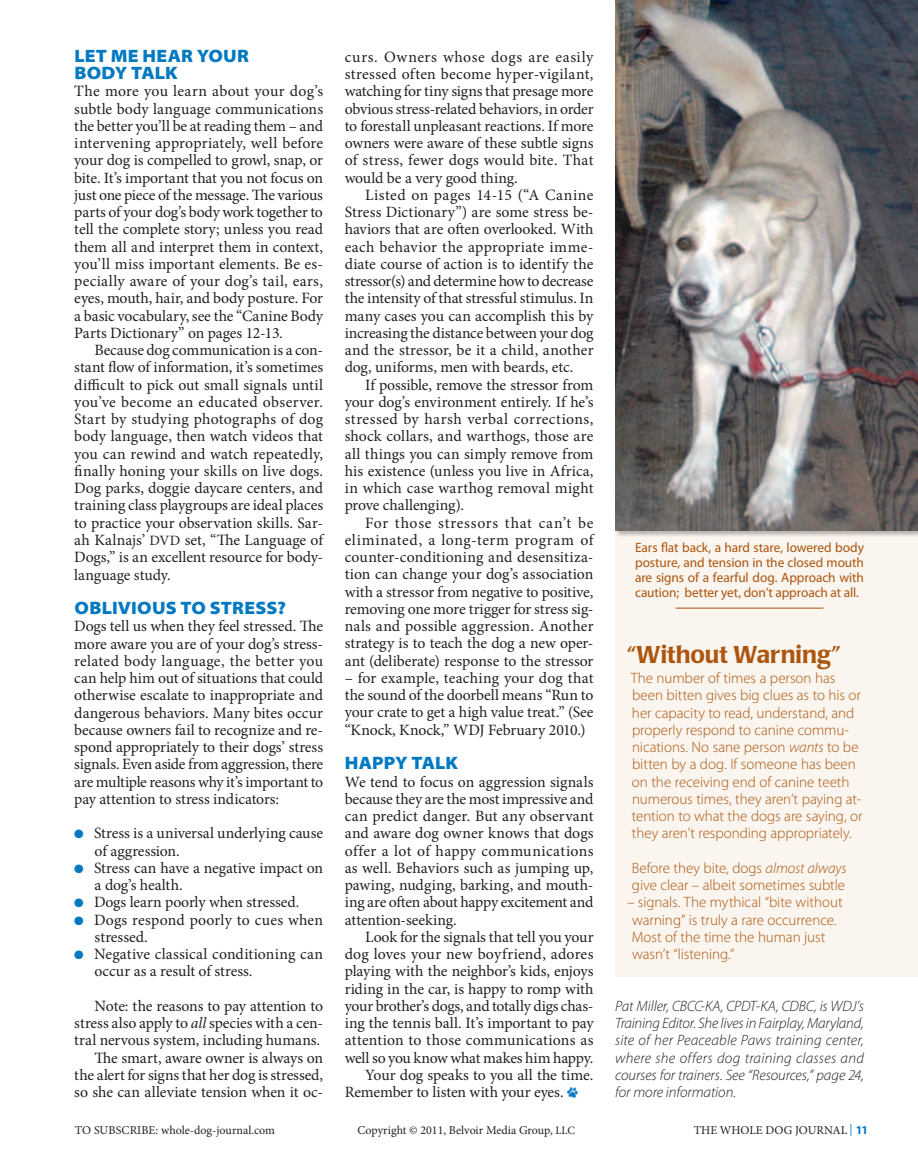
<style>
.page{position:relative;width:918px;height:1175px;background:#fff}
.page>*{position:absolute;margin:0;border:0;box-sizing:border-box;transform-origin:0 0}
.t1{font:500 24px "Poppl Laudatio";color:#ab550f}
.t2{font:900 semi-expanded 18px/17.2px "Myriad Pro";letter-spacing:.005em;color:#0079c1}
.t3{font:15.75px/17.2px "Minion Pro";letter-spacing:-.005em;color:#231f20;text-align:justify}
.t4{font:15.75px "Minion Pro";letter-spacing:.02em;color:#231f20}
.t5{font:300 15px/17.2px "Myriad Pro";color:#ab550f}
.t6{font:italic 300 15px/17.2px "Myriad Pro";letter-spacing:-.005em;color:#231f20;text-align:justify}
.t7{font:13.5px/15px "Myriad Pro";letter-spacing:-.005em;color:#ab550f;text-align:justify}
.t8{font:12px "Minion Pro";color:#231f20}
.s1{font-size:14.25px}
.s2{color:#0079c1}
.s3{font-style:italic}
.s4{font-size:11.25px}
.s5{font-family:"Myriad Pro";font-weight:700;color:#0079c1}
</style>
<div class="page">
<div style="left:615px;top:45px;width:303px;height:931px;background:#faf5ee"></div>
<hr style="left:676px;top:607px;width:147px;height:1px;background:#ab550f">
<img style="left:615px;top:0;width:303px;height:530px">
<svg style="left:567px;top:1087px;width:10px;height:10px"></svg>
<p class="t2" style="left:75px;top:47px;width:176px">LET ME HEAR YOUR<br>BODY TALK</p>
<p class="t3" style="left:74px;top:83px;width:250px">The more you learn about your dog’s subtle body language communications the better you’ll be at reading them – and intervening appropriately, well before your dog is compelled to growl, snap, or bite. It’s important that you not focus on just one piece of the message. The various parts of your dog’s body work together to tell the complete story; unless you read them all and interpret them in context, you’ll miss important elements. Be es&shy;pecially aware of your dog’s tail, ears, eyes, mouth, hair, and body posture. For a basic vocabulary, see the “Canine Body Parts Dictionary” on pages 12-13.</p>
<p class="t3" style="left:74px;top:341px;width:250px;text-indent:20px">Because dog communication is a con&shy;stant flow of information, it’s sometimes difficult to pick out small signals until you’ve become an educated observer.<br>Start by studying photographs of dog body language, then watch videos that you can rewind and watch repeatedly, finally honing your skills on live dogs.<br>Dog parks, doggie daycare centers, and training class playgroups are ideal places to practice your observation skills. Sar&shy;ah Kalnajs’ <span class="s1">DVD</span> set, “The Language of Dogs,” is an excellent resource for body&shy;language study.</p>
<p class="t2" style="left:75px;top:599px;width:213px">OBLIVIOUS TO STRESS?</p>
<p class="t3" style="left:74px;top:617px;width:250px">Dogs tell us when they feel stressed. The more aware you are of your dog’s stress&shy;related body language, the better you can help him out of situations that could otherwise escalate to inappropriate and dangerous behaviors. Many bites occur because owners fail to recognize and re&shy;spond appropriately to their dogs’ stress signals. Even aside from aggression, there are multiple reasons why it’s important to pay attention to stress indicators:</p>
<p class="t3" style="left:95px;top:824px;width:230px;text-indent:-20px"><span class="s2">●</span> Stress is a universal underlying cause of aggression.</p>
<p class="t3" style="left:95px;top:859px;width:230px;text-indent:-20px"><span class="s2">●</span> Stress can have a negative impact on a dog’s health.</p>
<p class="t3" style="left:74px;top:893px;width:227px"><span class="s2">●</span> Dogs learn poorly when stressed.</p>
<p class="t3" style="left:95px;top:911px;width:230px;text-indent:-20px"><span class="s2">●</span> Dogs respond poorly to cues when stressed.</p>
<p class="t3" style="left:95px;top:945px;width:230px;text-indent:-20px"><span class="s2">●</span> Negative classical conditioning can occur as a result of stress.</p>
<p class="t3" style="left:74px;top:997px;width:250px;text-align:right">Note: the reasons to pay attention to stress also apply to <span class="s3">all</span> species with a cen&shy;tral nervous system, including humans.<br>The smart, aware owner is always on the alert for signs that her dog is stressed, so she can alleviate tension when it oc-</p>
<p class="t3" style="left:345px;top:48px;width:250px">curs. Owners whose dogs are easily stressed often become hyper-vigilant, watching for tiny signs that presage more obvious stress-related behaviors, in order to forestall unpleasant reactions. If more owners were aware of these subtle signs of stress, fewer dogs would bite. That would be a very good thing.</p>
<p class="t3" style="left:345px;top:186px;width:250px;text-indent:20px">Listed on pages 14-15 (“A Canine Stress Dictionary”) are some stress be&shy;haviors that are often overlooked. With each behavior the appropriate imme&shy;diate course of action is to identify the stressor(s) and determine how to decrease the intensity of that stressful stimulus. In many cases you can accomplish this by increasing the distance between your dog and the stressor, be it a child, another dog, uniforms, men with beards, etc.</p>
<p class="t3" style="left:345px;top:376px;width:250px;text-indent:20px">If possible, remove the stressor from your dog’s environment entirely. If he’s stressed by harsh verbal corrections, shock collars, and warthogs, those are all things you can simply remove from his existence (unless you live in Africa, in which case warthog removal might prove challenging).</p>
<p class="t3" style="left:345px;top:514px;width:250px;text-indent:20px">For those stressors that can’t be eliminated, a long-term program of counter-conditioning and desensitiza&shy;tion can change your dog’s association with a stressor from negative to positive, removing one more trigger for stress sig&shy;nals and possible aggression. Another strategy is to teach the dog a new oper&shy;ant (deliberate) response to the stressor</p>
<p class="t3" style="left:345px;top:669px;width:250px">– for example, teaching your dog that the sound of the doorbell means “Run to your crate to get a high value treat.” (See “Knock, Knock,” WDJ February 2010.)</p>
<p class="t2" style="left:345px;top:755px;width:115px">HAPPY TALK</p>
<p class="t3" style="left:345px;top:773px;width:250px">We tend to focus on aggression signals because they are the most impressive and can predict danger. But any observant and aware dog owner knows that dogs offer a lot of happy communications as well. Behaviors such as jumping up, pawing, nudging, barking, and mouth&shy;ing are often about happy excitement and attention-seeking.</p>
<p class="t3" style="left:365px;top:928px;width:230px">Look for the signals that tell you your</p>
<p class="t3" style="left:345px;top:945px;width:250px">dog loves your new boyfriend, adores</p>
<p class="t3" style="left:345px;top:962px;width:250px">playing with the neighbor’s kids, enjoys</p>
<p class="t3" style="left:345px;top:980px;width:250px">riding in the car, is happy to romp with</p>
<p class="t3" style="left:345px;top:997px;width:250px">your brother’s dogs, and totally digs chas-</p>
<p class="t3" style="left:345px;top:1014px;width:250px">ing the tennis ball. It’s important to pay</p>
<p class="t4" style="left:345px;top:1029px;width:250px">attention to those communications as</p>
<p class="t3" style="left:345px;top:1049px;width:250px">well so you know what makes him happy.</p>
<p class="t3" style="left:365px;top:1066px;width:230px">Your dog speaks to you all the time.</p>
<p class="t3" style="left:345px;top:1083px;width:220px">Remember to listen with your eyes.</p>
<p class="t7" style="left:635px;top:539px;width:230px">Ears flat back, a hard stare, lowered body posture, and tension in the closed mouth are signs of a fearful dog. Approach with caution; better yet, don’t approach at all.</p>
<h1 class="t1" style="left:627px;top:640px;width:216px">“Without Warning”</h1>
<p class="t5" style="left:631px;top:669px;width:233px">The number of times a person has been bitten gives big clues as to his or her capacity to read, understand, and properly respond to canine commu&shy;nications. No sane person <span class="s3">wants</span> to be bitten by a dog. If someone has been on the receiving end of canine teeth numerous times, they aren’t paying at&shy;tention to what the dogs are saying, or they aren’t responding appropriately.</p>
<p class="t5" style="left:632px;top:859px;width:216px">Before they bite, dogs <span class="s3">almost always </span>give clear – albeit sometimes subtle</p>
<p class="t5" style="left:632px;top:893px;width:212px;text-indent:-5px">– signals. The mythical “bite without warning” is truly a rare occurrence.<br>Most of the time the human just wasn’t “listening.”</p>
<p class="t6" style="left:615px;top:997px;width:250px">Pat Miller, CBCC-KA, CPDT-KA, CDBC, is WDJ’s Training Editor. She lives in Fairplay, Maryland, site of her Peaceable Paws training center, where she offers dog training classes and courses for trainers. See “Resources,” page 24, for more information.</p>
<p class="t8" style="left:75px;top:1122px;width:202px">to subscribe: whole-dog-journal.com</p>
<p class="t8" style="left:357px;top:1122px;width:219px">Copyright © 2011, Belvoir Media Group, <span class="s4">LLC</span></p>
<p class="t8" style="left:694px;top:1122px;width:115px">THE WHOLE DOG JOUR</p>
<p class="t8" style="left:824px;top:1122px;width:46px">NAL <span class="s2">|</span> <span class="s5">11</span></p>
</div>
